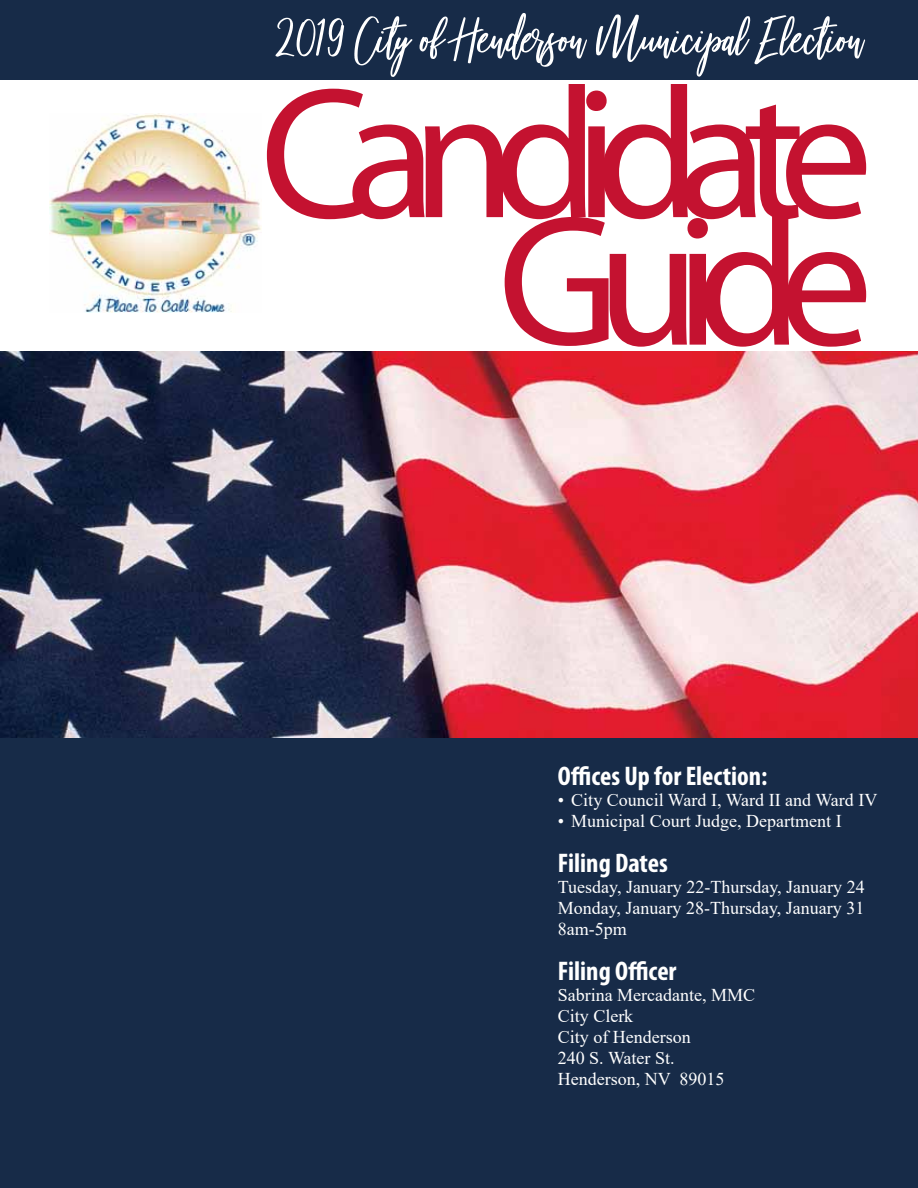
<style>
.page{position:relative;width:918px;height:1188px;background:#fff}
.page>*{position:absolute;margin:0;border:0;box-sizing:border-box;transform-origin:0 0}
.t1{font:187.5px "Myriad Pro";letter-spacing:-.125em;color:#c41230}
.t2{font:54px "Beautiful Bloom";color:#fff}
.t3{font:700 condensed 27px "Myriad Pro";color:#fff}
.t4{font:18px/21px "Times New Roman";color:#fff;text-align:justify}
</style>
<div class="page">
<img style="left:0;top:352px;width:918px;height:386px">
<div style="left:0;top:738px;width:918px;height:450px;background:#172b48"></div>
<div style="left:0;top:0;width:918px;height:79px;background:#172b48"></div>
<img style="left:50px;top:114px;width:211px;height:199px">
<h2 class="t2" style="left:277px;top:9px;width:588px">2019 City of Henderson Municipal Election</h2>
<h1 class="t1" style="left:260px;top:39px;width:614px">Candidate</h1>
<h1 class="t1" style="left:498px;top:166px;width:376px">Guide</h1>
<h3 class="t3" style="left:558px;top:759px;width:211px">Offices Up for Election:</h3>
<p class="t4" style="left:558px;top:789px;width:321px">• City Council Ward I, Ward II and Ward IV</p>
<p class="t4" style="left:558px;top:810px;width:285px">• Municipal Court Judge, Department I</p>
<h3 class="t3" style="left:558px;top:846px;width:112px">Filing Dates</h3>
<p class="t4" style="left:558px;top:876px;width:308px">Tuesday, January 22-Thursday, January 24<br>Monday, January 28-Thursday, January 31<br>8am-5pm</p>
<h3 class="t3" style="left:558px;top:954px;width:120px">Filing Officer</h3>
<p class="t4" style="left:558px;top:984px;width:199px;text-align:left">Sabrina Mercadante, MMC<br>City Clerk<br>City of Henderson<br>240 S. Water St.<br>Henderson, NV 89015</p>
</div>
